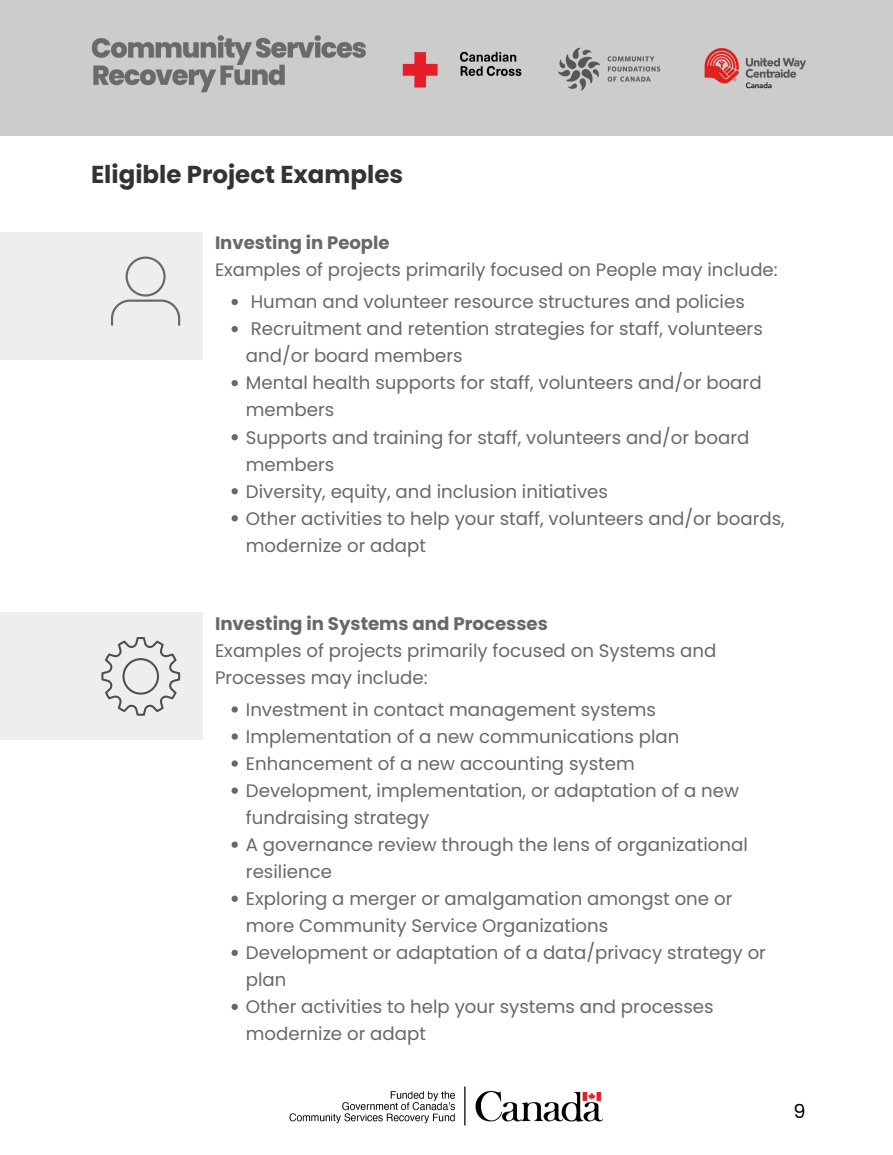
<style>
.page{position:relative;width:893px;height:1155px;background:#fff}
.page>*{position:absolute;margin:0;border:0;box-sizing:border-box;transform-origin:0 0}
.t1{font:700 24.46px "Poppins";color:#333}
.t2{font:19.25px "Poppins";color:#000}
.t3{font:18.16px/27px "Poppins";color:#686868}
.t4{font:700 18.16px "Poppins";color:#686868}
.t5{font:18.02px "Poppins";color:#686868}
.t6{font:700 18.02px "Poppins";color:#686868}
</style>
<div class="page">
<div style="left:0;top:0;width:892px;height:136px;background:#ccc"></div>
<img style="left:91px;top:35px;width:714px;height:58px">
<img style="left:289px;top:1086px;width:314px;height:40px">
<div style="left:0;top:613px;width:202px;height:127px;background:#eee"></div>
<svg style="left:101px;top:637px;width:79px;height:79px"></svg>
<svg style="left:231px;top:299px;width:7px;height:6px"></svg>
<svg style="left:231px;top:326px;width:7px;height:6px"></svg>
<svg style="left:231px;top:380px;width:7px;height:6px"></svg>
<svg style="left:231px;top:434px;width:7px;height:6px"></svg>
<svg style="left:231px;top:488px;width:7px;height:6px"></svg>
<svg style="left:231px;top:515px;width:7px;height:6px"></svg>
<svg style="left:231px;top:706px;width:7px;height:7px"></svg>
<svg style="left:231px;top:733px;width:7px;height:7px"></svg>
<svg style="left:231px;top:760px;width:7px;height:7px"></svg>
<svg style="left:231px;top:787px;width:7px;height:7px"></svg>
<svg style="left:231px;top:842px;width:7px;height:6px"></svg>
<svg style="left:231px;top:896px;width:7px;height:6px"></svg>
<svg style="left:231px;top:950px;width:7px;height:6px"></svg>
<svg style="left:231px;top:1004px;width:7px;height:6px"></svg>
<div style="left:0;top:232px;width:202px;height:128px;background:#eee"></div>
<svg style="left:111px;top:257px;width:69px;height:69px"></svg>
<h1 class="t1" style="left:91px;top:157px;width:313px">Eligible Project Examples</h1>
<p class="t6" style="left:215px;top:230px;width:176px">Investing in People</p>
<p class="t5" style="left:215px;top:257px;width:564px">Examples of projects primarily focused on People may include:</p>
<p class="t3" style="left:246px;top:288px;width:540px">Human and volunteer resource structures and policies Recruitment and retention strategies for staff, volunteers and/or board members<br>Mental health supports for staff, volunteers and/or board members<br>Supports and training for staff, volunteers and/or board members<br>Diversity, equity, and inclusion initiatives<br>Other activities to help your staff, volunteers and/or boards, modernize or adapt</p>
<p class="t4" style="left:215px;top:611px;width:334px">Investing in Systems and Processes</p>
<p class="t3" style="left:215px;top:637px;width:503px">Examples of projects primarily focused on Systems and<br>Processes may include:</p>
<p class="t3" style="left:246px;top:696px;width:521px">Investment in contact management systems Implementation of a new communications plan Enhancement of a new accounting system<br>Development, implementation, or adaptation of a new fundraising strategy<br>A governance review through the lens of organizational resilience<br>Exploring a merger or amalgamation amongst one or more Community Service Organizations<br>Development or adaptation of a data/privacy strategy or plan<br>Other activities to help your systems and processes modernize or adapt</p>
<p class="t2" style="left:793px;top:1098px;width:14px">9</p>
</div>
